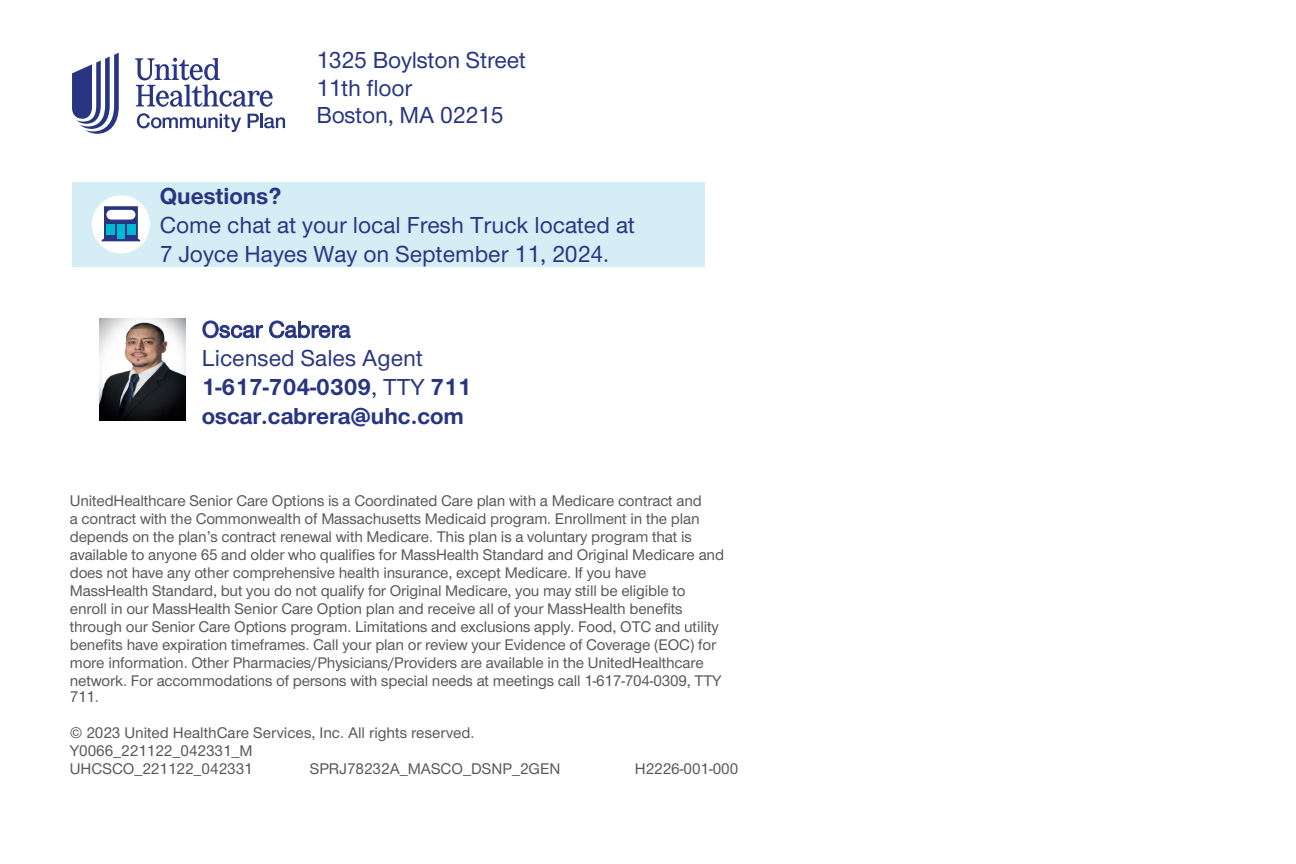
<style>
.page{position:relative;width:1296px;height:864px;background:#fff}
.page>*{position:absolute;margin:0;border:0;box-sizing:border-box;transform-origin:0 0}
.Body_Sans___UHC2020{font:500 24px/28.6px "UHC Sans";color:#283582}
.Body_Sans___UHC2020-2{font:700 24px/28.8px "UHC Sans";color:#283582}
.Return_Address_-_UHC{font:500 24px/27.2px "UHC Sans";letter-spacing:-.005em;color:#283582}
.Body_Sans___UHC2020-3{font:500 16px/18px "UHC Sans";letter-spacing:-.01em;color:#57585a}
.Legal_Sans__8pt____U{font:500 16px "UHC Sans";color:#57585a}
.s1{font-weight:700}
.s2{font-weight:500}
</style>
<div class="page">
<div style="left:72px;top:182px;width:632px;height:85px;background:#d5eef5"></div>
<div style="left:92px;top:195px;width:58px;height:58px;background:#fff;border-radius:50%"></div>
<svg style="left:102px;top:206px;width:38px;height:35px"></svg>
<div style="left:117px;top:224px;width:8px;height:15px;background:#00b9d4"></div>
<div style="left:106px;top:224px;width:9px;height:11px;background:#00b9d4"></div>
<div style="left:127px;top:224px;width:8px;height:11px;background:#00b9d4"></div>
<svg style="left:72px;top:53px;width:47px;height:81px"></svg>
<svg style="left:135px;top:58px;width:138px;height:49px"></svg>
<svg style="left:137px;top:113px;width:104px;height:19px"></svg>
<svg style="left:248px;top:114px;width:37px;height:14px"></svg>
<img style="left:99px;top:319px;width:87px;height:102px">
<p class="Return_Address_-_UHC" style="left:316px;top:46px;width:211px">1325 Boylston Street<br>11th floor<br>Boston, MA 02215</p>
<p class="Body_Sans___UHC2020" style="left:160px;top:181px;width:477px"><span class="s1">Questions?<br></span>Come chat at your local Fresh Truck located at<br>7 Joyce Hayes Way on September 11, 2024.</p>
<p class="Body_Sans___UHC2020-2" style="left:202px;top:314px;width:271px"><span class="s2">Oscar Cabrera<br>Licensed Sales Agent<br></span>1-617-704-0309<span class="s2">, TTY</span> 711 oscar.cabrera@uhc.com</p>
<p class="Body_Sans___UHC2020-3" style="left:70px;top:491px;width:656px">UnitedHealthcare Senior Care Options is a Coordinated Care plan with a Medicare contract and<br>a contract with the Commonwealth of Massachusetts Medicaid program. Enrollment in the plan depends on the plan’s contract renewal with Medicare. This plan is a voluntary program that is available to anyone 65 and older who qualifies for MassHealth Standard and Original Medicare and does not have any other comprehensive health insurance, except Medicare. If you have MassHealth Standard, but you do not qualify for Original Medicare, you may still be eligible to enroll in our MassHealth Senior Care Option plan and receive all of your MassHealth benefits through our Senior Care Options program. Limitations and exclusions apply. Food, OTC and utility benefits have expiration timeframes. Call your plan or review your Evidence of Coverage (EOC) for more information. Other Pharmacies/Physicians/Providers are available in the UnitedHealthcare network. For accommodations of persons with special needs at meetings call 1-617-704-0309, TTY</p>
<p class="Body_Sans___UHC2020-3" style="left:70px;top:687px;width:31px">711.</p>
<p class="Legal_Sans__8pt____U" style="left:70px;top:722px;width:406px">© 2023 United HealthCare Services, Inc. All rights reserved.</p>
<p class="Legal_Sans__8pt____U" style="left:70px;top:740px;width:184px">Y0066_221122_042331_M</p>
<p class="Legal_Sans__8pt____U" style="left:70px;top:758px;width:184px">UHCSCO_221122_042331</p>
<p class="Legal_Sans__8pt____U" style="left:310px;top:758px;width:252px">SPRJ78232A_MASCO_DSNP_2GEN</p>
<p class="Legal_Sans__8pt____U" style="left:635px;top:758px;width:105px">H2226-001-000</p>
</div>
